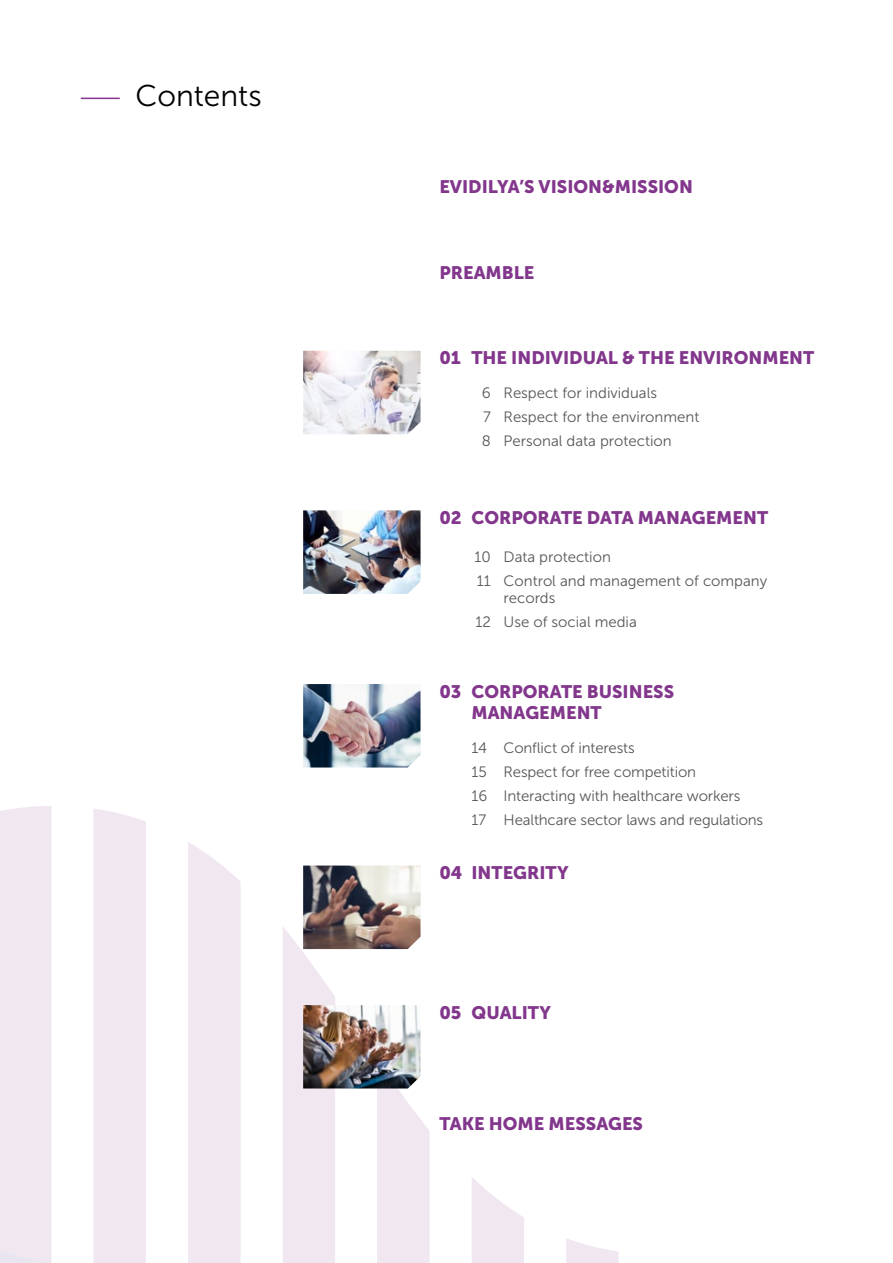
<style>
.page{position:relative;width:893px;height:1263px;background:#fff}
.page>*{position:absolute;margin:0;border:0;box-sizing:border-box;transform-origin:0 0}
.t1{font:30px "Museo Sans 300";color:#000}
.t2{font:18px/21.6px "Museo Sans 900";color:#82368c}
.t3{font:15px/24px "Museo Sans 300";color:#575756}
</style>
<div class="page">
<svg style="left:566px;top:1238px;width:52px;height:25px"></svg>
<svg style="left:472px;top:1177px;width:52px;height:86px"></svg>
<div style="left:188px;top:842px;width:53px;height:421px;background:#f0e7f1"></div>
<div style="left:93px;top:809px;width:53px;height:454px;background:#f0e7f1"></div>
<div style="left:0;top:806px;width:52px;height:457px;background:#f0e7f1"></div>
<img style="left:303px;top:351px;width:117px;height:83px">
<img style="left:303px;top:510px;width:117px;height:84px">
<img style="left:303px;top:684px;width:117px;height:83px">
<svg style="left:283px;top:866px;width:147px;height:397px"></svg>
<img style="left:303px;top:865px;width:117px;height:84px">
<img style="left:303px;top:1005px;width:117px;height:83px">
<hr style="left:81px;top:98px;width:39px;height:1px;background:#82368c">
<h1 class="t1" style="left:136px;top:80px;width:128px">Contents</h1>
<p class="t2" style="left:439px;top:176px;width:255px">EVIDILYA’S VISION&amp;MISSION</p>
<p class="t2" style="left:439px;top:262px;width:97px">PREAMBLE</p>
<p class="t2" style="left:439px;top:347px;width:376px">01 THE INDIVIDUAL &amp; THE ENVIRONMENT</p>
<p class="t3" style="left:504px;top:381px;width:197px">Respect for individuals<br>Respect for the environment<br>Personal data protection</p>
<p class="t3" style="left:482px;top:381px;width:11px;text-align:justify">6<br>7<br>8</p>
<p class="t2" style="left:439px;top:507px;width:330px">02 CORPORATE DATA MANAGEMENT</p>
<p class="t3" style="left:474px;top:545px;width:18px">10<br>11</p>
<p class="t3" style="left:475px;top:609px;width:17px">12</p>
<p class="t3" style="left:504px;top:545px;width:265px">Data protection<br>Control and management of company</p>
<p class="t3" style="left:504px;top:585px;width:135px">records<br>Use of social media</p>
<p class="t2" style="left:439px;top:680px;width:24px">03</p>
<p class="t2" style="left:471px;top:680px;width:204px">CORPORATE BUSINESS<br>MANAGEMENT</p>
<p class="t3" style="left:471px;top:736px;width:17px;text-align:justify">14<br>15<br>16<br>17</p>
<p class="t3" style="left:504px;top:736px;width:261px">Conflict of interests<br>Respect for free competition<br>Interacting with healthcare workers<br>Healthcare sector laws and regulations</p>
<p class="t2" style="left:439px;top:862px;width:131px">04 INTEGRITY</p>
<p class="t2" style="left:439px;top:1001px;width:113px">05 QUALITY</p>
<p class="t2" style="left:439px;top:1112px;width:205px">TAKE HOME MESSAGES</p>
</div>
